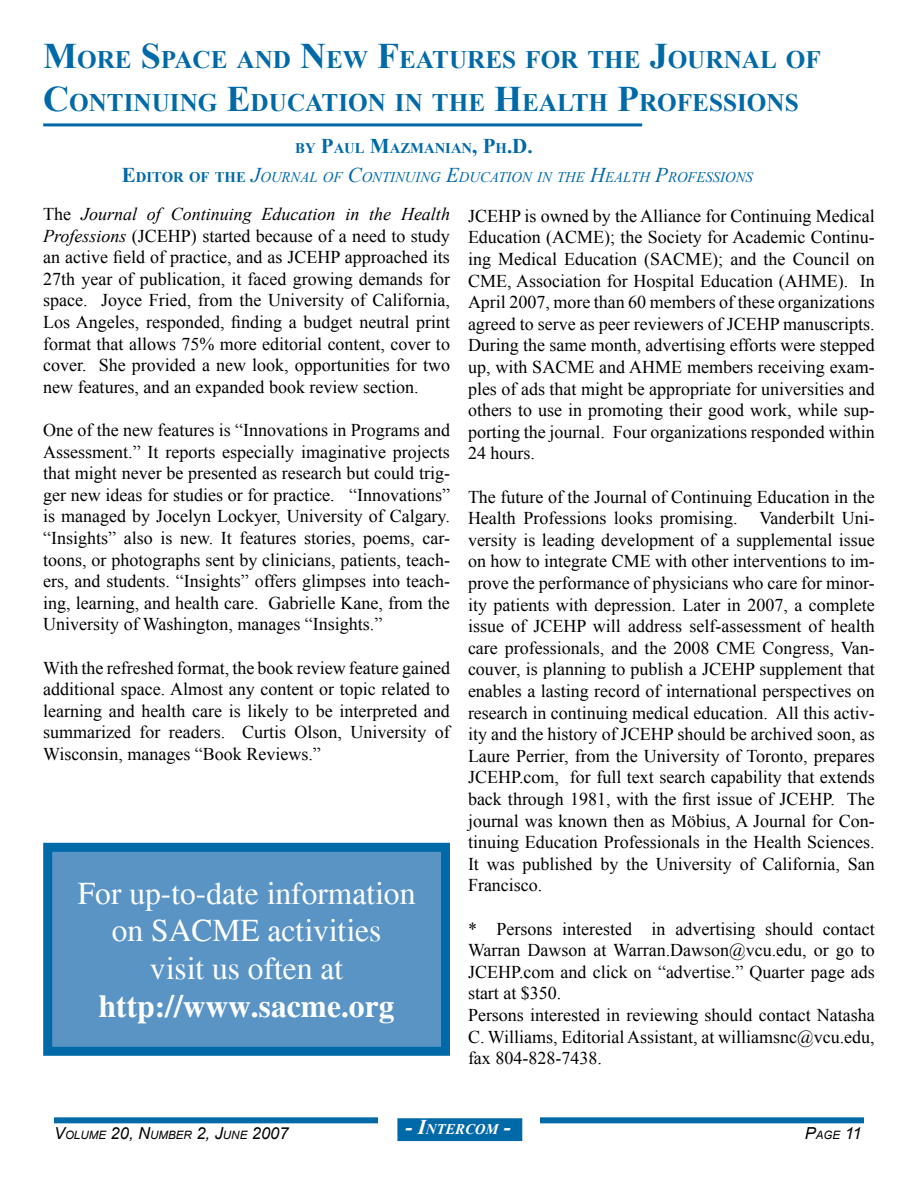
<style>
.page{position:relative;width:918px;height:1188px;background:#fff}
.page>*{position:absolute;margin:0;border:0;box-sizing:border-box;transform-origin:0 0}
.t1{font:31.5px/37.8px "Times";color:#fff;text-align:center}
.t2{font:700 31.5px "Times";color:#fff}
.t3{font:700 25.2px/43.2px "Times New Roman";color:#0069a8}
.t4{font:18px/21.6px "Times New Roman";color:#000;text-align:justify}
.t5{font:italic 16.5px "Arial";color:#000}
.t6{font:italic 14.7px/28.8px "Times New Roman";color:#0069a8}
.t7{font:italic 700 14.7px "Times New Roman";color:#fff}
.t8{font:italic 11.55px "Arial";color:#000}
.s1{font-size:36px}
.s2{font-weight:700;font-style:normal}
.s3{font-weight:700;font-style:normal;font-size:21px}
.s4{font-size:21px}
.s5{font-style:italic}
.s6{font-size:16.5px}
.s7{font-size:11.55px}
</style>
<div class="page">
<div style="left:54px;top:1117px;width:324px;height:6px;background:#0069a8"></div>
<div style="left:540px;top:1117px;width:324px;height:6px;background:#0069a8"></div>
<div style="left:398px;top:1119px;width:124px;height:21px;background:#0069a8"></div>
<div style="left:397px;top:1118px;width:125px;height:23px;border:2px solid #0069a8"></div>
<hr style="left:43px;top:123px;width:599px;height:3px;background:#0069a8">
<div style="left:48px;top:847px;width:398px;height:204px;background:#5994c5"></div>
<div style="left:43px;top:843px;width:407px;height:213px;border:9px solid #0069a8"></div>
<h2 class="t3" style="left:43px;top:37px;width:779px"><span class="s1">M</span>ORE <span class="s1">S</span>PACE AND <span class="s1">N</span>EW <span class="s1">F</span>EATURES FOR THE <span class="s1">J</span>OURNAL OF<br><span class="s1">C</span>ONTINUING <span class="s1">E</span>DUCATION IN THE <span class="s1">H</span>EALTH <span class="s1">P</span>ROFESSIONS</h2>
<p class="t6" style="left:122px;top:133px;width:633px;text-indent:173px"><span class="s2">BY</span> <span class="s3">P</span><span class="s2">AUL</span> <span class="s3">M</span><span class="s2">AZMANIAN</span><span class="s3">, P</span><span class="s2">H</span><span class="s3">.D.<br>E</span><span class="s2">DITOR OF THE</span> <span class="s4">J</span>ournal of <span class="s4">C</span>ontinuing <span class="s4">E</span>ducation in the <span class="s4">H</span>ealth <span class="s4">P</span>rofessions</p>
<p class="t4" style="left:43px;top:203px;width:408px">The <span class="s5">Journal of Continuing Education in the Health Professions</span> (JCEHP) started because of a need to study an active field of practice, and as JCEHP approached its 27th year of publication, it faced growing demands for space. Joyce Fried, from the University of California, Los Angeles, responded, finding a budget neutral print format that allows 75% more editorial content, cover to cover. She provided a new look, opportunities for two new features, and an expanded book review section.</p>
<p class="t4" style="left:43px;top:419px;width:408px">One of the new features is “Innovations in Programs and Assessment.” It reports especially imaginative projects that might never be presented as research but could trig&shy;ger new ideas for studies or for practice. “Innovations” is managed by Jocelyn Lockyer, University of Calgary. “Insights” also is new. It features stories, poems, car&shy;toons, or photographs sent by clinicians, patients, teach&shy;ers, and students. “Insights” offers glimpses into teach&shy;ing, learning, and health care. Gabrielle Kane, from the University of Washington, manages “Insights.”</p>
<p class="t4" style="left:43px;top:656px;width:408px">With the refreshed format, the book review feature gained additional space. Almost any content or topic related to learning and health care is likely to be interpreted and summarized for readers. Curtis Olson, University of Wisconsin, manages “Book Reviews.”</p>
<p class="t4" style="left:468px;top:205px;width:408px">JCEHP is owned by the Alliance for Continuing Medical Education (ACME); the Society for Academic Continu&shy;ing Medical Education (SACME); and the Council on CME, Association for Hospital Education (AHME). In April 2007, more than 60 members of these organizations agreed to serve as peer reviewers of JCEHP manuscripts.<br>During the same month, advertising efforts were stepped up, with SACME and AHME members receiving exam&shy;ples of ads that might be appropriate for universities and others to use in promoting their good work, while sup&shy;porting the journal. Four organizations responded within 24 hours.</p>
<p class="t4" style="left:468px;top:485px;width:408px">The future of the Journal of Continuing Education in the Health Professions looks promising. Vanderbilt Uni&shy;versity is leading development of a supplemental issue on how to integrate CME with other interventions to im&shy;prove the performance of physicians who care for minor&shy;ity patients with depression. Later in 2007, a complete issue of JCEHP will address self-assessment of health care professionals, and the 2008 CME Congress, Van&shy;couver, is planning to publish a JCEHP supplement that enables a lasting record of international perspectives on research in continuing medical education. All this activ&shy;ity and the history of JCEHP should be archived soon, as Laure Perrier, from the University of Toronto, prepares JCEHP.com, for full text search capability that extends back through 1981, with the first issue of JCEHP. The journal was known then as Möbius, A Journal for Con&shy;tinuing Education Professionals in the Health Sciences.<br>It was published by the University of California, San Francisco.</p>
<p class="t4" style="left:468px;top:917px;width:408px;text-align:left">* Persons interested in advertising should contact Warran Dawson at Warran.Dawson@vcu.edu, or go to JCEHP.com and click on “advertise.” Quarter page ads start at $350.<br>Persons interested in reviewing should contact Natasha C. Williams, Editorial Assistant, at williamsnc@vcu.edu, fax 804-828-7438.</p>
<h1 class="t1" style="left:78px;top:874px;width:339px">For up-to-date information on SACME activities<br>visit us often at</h1>
<h1 class="t2" style="left:99px;top:987px;width:297px">http://www.sacme.org</h1>
<p class="t7" style="left:405px;top:1119px;width:107px"><span class="s4">- I</span>NTERCOM <span class="s4">-</span></p>
<p class="t8" style="left:54px;top:1127px;width:236px"><span class="s6">V</span>OLUME <span class="s6">20, N</span>UMBER <span class="s6">2, J</span>UNE <span class="s6">2007</span></p>
<p class="t5" style="left:805px;top:1122px;width:48px">P<span class="s7">AGE</span> 11</p>
</div>
